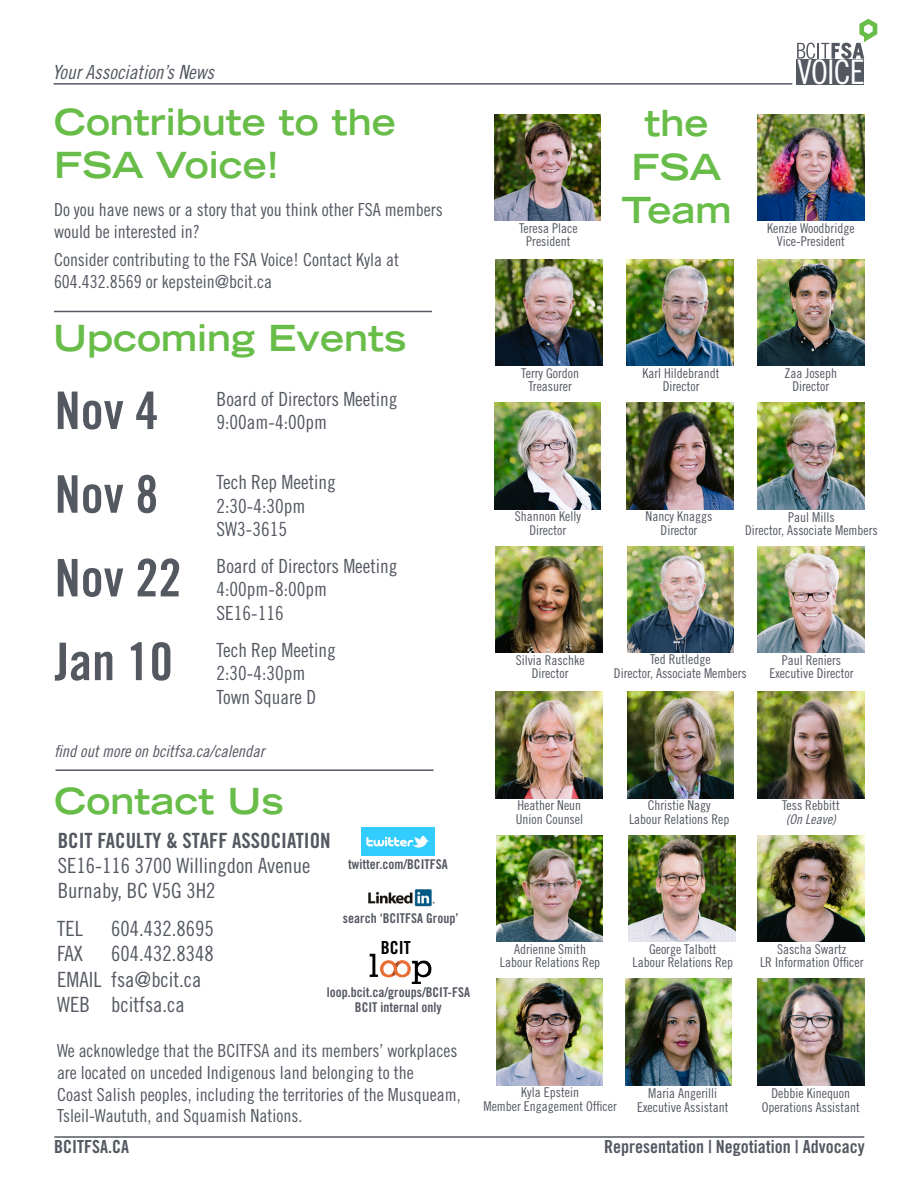
<style>
.page{position:relative;width:918px;height:1188px;background:#fff}
.page>*{position:absolute;margin:0;border:0;box-sizing:border-box;transform-origin:0 0}
.t1{font:51.9px "Trade Gothic LT Std Bd Cn 20";color:#545861}
.t2{font:700 expanded 36px/43.2px "Trade Gothic LT Std";color:#68bd49;text-align:center}
.t3{font:33.9px "Trade Gothic LT Std Cn 18";letter-spacing:-.025em;color:#fff}
.t4{font:21px/25.2px "Trade Gothic LT Std Cn 18";color:#545861}
.t5{font:21px "Trade Gothic LT Std Bd Cn 20";color:#545861}
.t6{font:19.5px/23.4px "Trade Gothic LT Std Cn 18";color:#545861}
.t7{font:19.5px "Trade Gothic LT Std Cn 18 Obl";color:#545861}
.t8{font:18px/21.6px "Trade Gothic LT Std Cn 18";color:#545861}
.t9{font:18px "Trade Gothic LT Std Bd Cn 20";color:#545861}
.t10{font:18px "Trade Gothic LT Std Bd Cn 20";color:#000}
.t11{font:16.5px "Trade Gothic LT Std Cn 18 Obl";color:#545861}
.t12{font:13.5px/13.5px "Trade Gothic LT Std Cn 18";color:#545861;text-align:center}
.t13{font:13.5px/15px "Trade Gothic LT Std Bd Cn 20";color:#545861;text-align:center}
.t14{font:13.5px "Trade Gothic LT Std Cn 18 Obl";color:#545861}
</style>
<div class="page">
<hr style="left:54px;top:83px;width:738px;height:2px;background:#545861">
<img style="left:362px;top:828px;width:72px;height:28px">
<img style="left:368px;top:889px;width:67px;height:18px">
<img style="left:494px;top:114px;width:107px;height:107px">
<img style="left:758px;top:114px;width:106px;height:107px">
<img style="left:627px;top:259px;width:106px;height:107px">
<img style="left:494px;top:403px;width:107px;height:106px">
<img style="left:627px;top:403px;width:106px;height:106px">
<img style="left:758px;top:403px;width:106px;height:106px">
<img style="left:496px;top:546px;width:106px;height:107px">
<img style="left:758px;top:259px;width:106px;height:107px">
<img style="left:627px;top:546px;width:107px;height:107px">
<img style="left:496px;top:692px;width:106px;height:106px">
<img style="left:627px;top:692px;width:107px;height:106px">
<img style="left:758px;top:692px;width:106px;height:106px">
<img style="left:496px;top:835px;width:107px;height:107px">
<img style="left:758px;top:835px;width:106px;height:107px">
<img style="left:496px;top:979px;width:107px;height:106px">
<img style="left:625px;top:979px;width:107px;height:106px">
<img style="left:758px;top:979px;width:106px;height:106px">
<img style="left:496px;top:259px;width:106px;height:107px">
<img style="left:369px;top:953px;width:63px;height:31px">
<hr style="left:54px;top:311px;width:378px;height:1px;background:#545861">
<hr style="left:56px;top:769px;width:378px;height:2px;background:#545861">
<hr style="left:54px;top:1136px;width:810px;height:2px;background:#545861">
<div style="left:797px;top:59px;width:67px;height:25px;background:#545861"></div>
<svg style="left:797px;top:19px;width:80px;height:40px"></svg>
<img style="left:758px;top:546px;width:106px;height:107px">
<img style="left:629px;top:835px;width:106px;height:107px">
<h3 class="t7" style="left:52px;top:61px;width:164px">Your Association’s News</h3>
<h2 class="t2" style="left:54px;top:99px;width:343px;text-align:left">Contribute to the<br>FSA Voice!</h2>
<h3 class="t8" style="left:54px;top:199px;width:390px">Do you have news or a story that you think other FSA members would be interested in?</h3>
<h3 class="t8" style="left:54px;top:249px;width:347px">Consider contributing to the FSA Voice! Contact Kyla at<br>604.432.8569 or kepstein@bcit.ca</h3>
<h2 class="t2" style="left:53px;top:315px;width:354px">Upcoming Events</h2>
<h1 class="t1" style="left:55px;top:379px;width:105px">Nov 4</h1>
<h3 class="t6" style="left:217px;top:387px;width:182px">Board of Directors Meeting<br>9:00am-4:00pm</h3>
<h3 class="t3" style="left:797px;top:52px;width:69px">VOICE</h3>
<h2 class="t2" style="left:622px;top:101px;width:111px">the<br>FSA<br>Team</h2>
<p class="t12" style="left:519px;top:221px;width:60px">Teresa Place<br>President</p>
<p class="t12" style="left:767px;top:221px;width:89px">Kenzie Woodbridge<br>Vice-President</p>
<p class="t12" style="left:521px;top:366px;width:59px">Terry Gordon<br>Treasurer</p>
<p class="t12" style="left:642px;top:366px;width:79px">Karl Hildebrandt<br>Director</p>
<p class="t12" style="left:785px;top:366px;width:54px">Zaa Joseph<br>Director</p>
<h1 class="t1" style="left:55px;top:463px;width:105px">Nov 8</h1>
<h3 class="t6" style="left:217px;top:470px;width:121px">Tech Rep Meeting<br>2:30-4:30pm<br>SW3-3615</h3>
<h1 class="t1" style="left:55px;top:546px;width:128px">Nov 22</h1>
<h3 class="t6" style="left:217px;top:554px;width:182px">Board of Directors Meeting<br>4:00pm-8:00pm<br>SE16-116</h3>
<h1 class="t1" style="left:55px;top:630px;width:120px">Jan 10</h1>
<h3 class="t6" style="left:217px;top:638px;width:121px">Tech Rep Meeting<br>2:30-4:30pm<br>Town Square D</h3>
<p class="t11" style="left:55px;top:741px;width:211px">find out more on bcitfsa.ca/calendar</p>
<h2 class="t2" style="left:55px;top:779px;width:230px">Contact Us</h2>
<h3 class="t5" style="left:58px;top:828px;width:274px">BCIT FACULTY &amp; STAFF ASSOCIATION</h3>
<h3 class="t4" style="left:58px;top:853px;width:254px">SE16-116 3700 Willingdon Avenue<br>Burnaby, BC V5G 3H2</h3>
<p class="t13" style="left:348px;top:856px;width:101px">twitter.com/BCITFSA</p>
<h3 class="t4" style="left:57px;top:916px;width:27px">TEL</h3>
<h3 class="t4" style="left:111px;top:916px;width:104px">604.432.8695</h3>
<h3 class="t4" style="left:57px;top:941px;width:28px">FAX</h3>
<h3 class="t4" style="left:57px;top:941px;width:158px;text-indent:54px">604.432.8348<br>EMAIL fsa@bcit.ca<br>WEB bcitfsa.ca</h3>
<p class="t13" style="left:343px;top:910px;width:117px">search ‘BCITFSA Group’</p>
<h3 class="t10" style="left:381px;top:937px;width:32px">BCIT</h3>
<p class="t13" style="left:327px;top:985px;width:145px">loop.bcit.ca/groups/BCIT-FSA<br>BCIT internal only</p>
<h3 class="t8" style="left:57px;top:1040px;width:405px">We acknowledge that the BCITFSA and its members’ workplaces are located on unceded Indigenous land belonging to the<br>Coast Salish peoples, including the territories of the Musqueam, Tsleil-Waututh, and Squamish Nations.</h3>
<p class="t12" style="left:515px;top:510px;width:67px">Shannon Kelly<br>Director</p>
<p class="t12" style="left:646px;top:510px;width:68px">Nancy Knaggs<br>Director</p>
<p class="t12" style="left:745px;top:510px;width:134px">Paul Mills<br>Director, Associate Members</p>
<p class="t12" style="left:516px;top:653px;width:70px">Silvia Raschke<br>Director</p>
<p class="t12" style="left:614px;top:652px;width:134px">Ted Rutledge<br>Director, Associate Members</p>
<p class="t12" style="left:770px;top:653px;width:85px">Paul Reniers<br>Executive Director</p>
<p class="t12" style="left:516px;top:798px;width:69px;text-align:left">Heather Neun<br>Union Counsel</p>
<p class="t12" style="left:629px;top:798px;width:102px">Christie Nagy<br>Labour Relations Rep</p>
<p class="t12" style="left:782px;top:798px;width:59px">Tess Rebbitt</p>
<p class="t14" style="left:786px;top:811px;width:52px">(On Leave)</p>
<p class="t12" style="left:633px;top:942px;width:102px">George Talbott<br>Labour Relations Rep</p>
<p class="t12" style="left:500px;top:942px;width:102px">Adrienne Smith<br>Labour Relations Rep</p>
<p class="t12" style="left:760px;top:942px;width:105px">Sascha Swartz<br>LR Information Officer</p>
<p class="t12" style="left:483px;top:1086px;width:135px">Kyla Epstein<br>Member Engagement Officer</p>
<p class="t12" style="left:637px;top:1086px;width:93px">Maria Angerilli<br>Executive Assistant</p>
<p class="t12" style="left:762px;top:1086px;width:100px">Debbie Kinequon<br>Operations Assistant</p>
<h3 class="t9" style="left:54px;top:1136px;width:76px">BCITFSA.CA</h3>
<h3 class="t9" style="left:604px;top:1136px;width:262px">Representation | Negotiation | Advocacy</h3>
</div>
